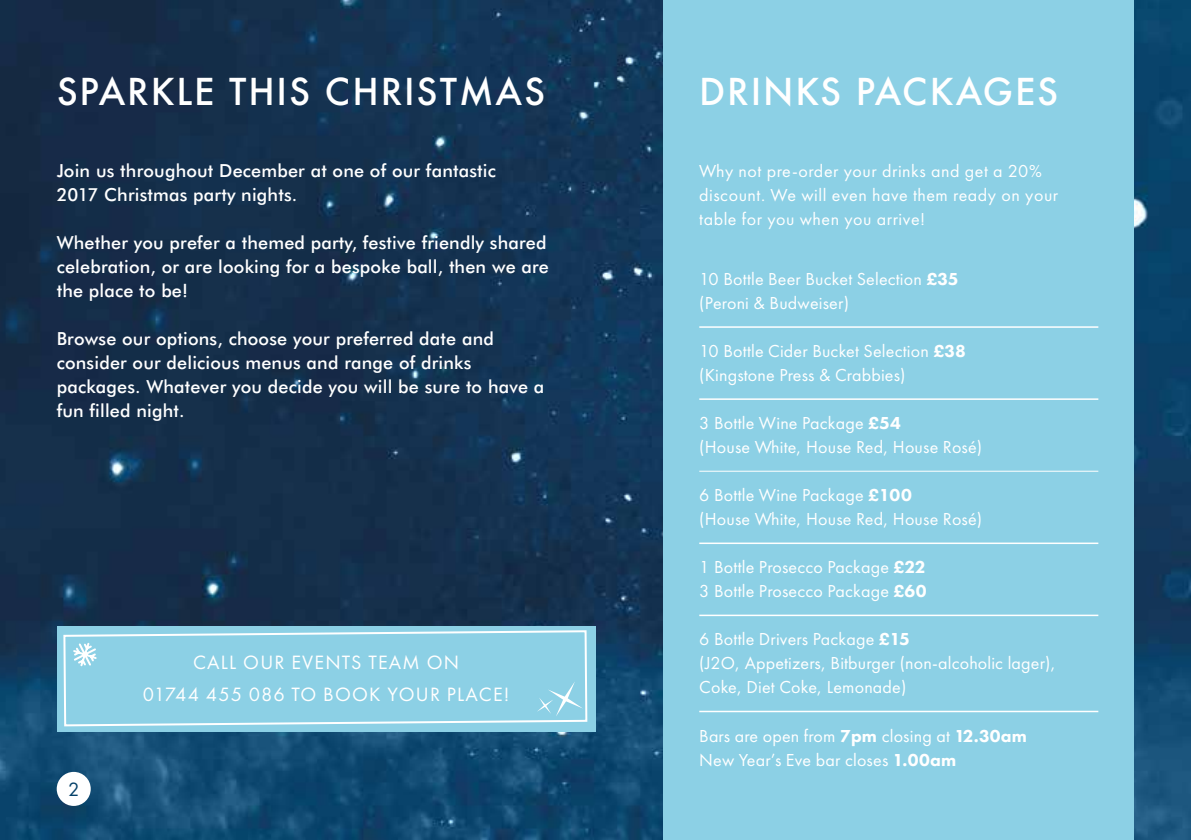
<style>
.page{position:relative;width:1191px;height:840px;background:#fff}
.page>*{position:absolute;margin:0;border:0;box-sizing:border-box;transform-origin:0 0}
.t1{font:500 36px "Futura";letter-spacing:.05em;color:#fff}
.t2{font:20px/32px "Futura PT";letter-spacing:.06em;color:#fff;text-align:center}
.t3{font:20px "Futura PT";color:#064169}
.t4{font:18px/24px "Futura PT";letter-spacing:.01em;color:#fff}
.t5{font:500 18px/24px "Futura BT";letter-spacing:.01em;color:#fff}
.t6{font:18px/24px "Futura PT";letter-spacing:.03em;color:#fff}
.s1{font-weight:800}
</style>
<div class="page">
<img style="left:0;top:0;width:1191px;height:839px">
<div style="left:663px;top:0;width:471px;height:839px;background:#8cd0e5"></div>
<div style="left:57px;top:625px;width:538px;height:105px;background:#8cd0e5"></div>
<hr style="left:699px;top:326px;width:399px;height:1px;background:#fff">
<hr style="left:699px;top:398px;width:399px;height:1px;background:#fff">
<hr style="left:699px;top:470px;width:399px;height:1px;background:#fff">
<hr style="left:699px;top:542px;width:399px;height:1px;background:#fff">
<hr style="left:699px;top:614px;width:399px;height:1px;background:#fff">
<hr style="left:699px;top:710px;width:399px;height:1px;background:#fff">
<svg style="left:63px;top:630px;width:525px;height:97px"></svg>
<svg style="left:537px;top:681px;width:46px;height:35px"></svg>
<div style="left:57px;top:771px;width:34px;height:34px;background:#fff;border-radius:50%"></div>
<h1 class="t1" style="left:57px;top:67px;width:490px">SPARKLE THIS CHRISTMAS</h1>
<h1 class="t1" style="left:699px;top:67px;width:360px">DRINKS PACKAGES</h1>
<p class="t5" style="left:57px;top:158px;width:441px">Join us throughout December at one of our fantastic<br>2017 Christmas party nights.</p>
<p class="t5" style="left:57px;top:230px;width:494px">Whether you prefer a themed party, festive friendly shared celebration, or are looking for a bespoke ball, then we are the place to be!</p>
<p class="t5" style="left:57px;top:326px;width:489px">Browse our options, choose your preferred date and consider our delicious menus and range of drinks packages. Whatever you decide you will be sure to have a fun filled night.</p>
<p class="t3" style="left:68px;top:776px;width:13px">2</p>
<p class="t2" style="left:143px;top:646px;width:368px">CALL OUR EVENTS TEAM ON<br>01744 455 086 TO BOOK YOUR PLACE!</p>
<p class="t6" style="left:699px;top:159px;width:360px">Why not pre-order your drinks and get a 20% discount. We will even have them ready on your table for you when you arrive!</p>
<p class="t4" style="left:699px;top:267px;width:261px">10 Bottle Beer Bucket Selection <span class="s1">£35 </span>(Peroni &amp; Budweiser)</p>
<p class="t4" style="left:699px;top:339px;width:268px">10 Bottle Cider Bucket Selection <span class="s1">£38 </span>(Kingstone Press &amp; Crabbies)</p>
<p class="t4" style="left:699px;top:411px;width:284px">3 Bottle Wine Package <span class="s1">£54<br></span>(House White, House Red, House Rosé)</p>
<p class="t4" style="left:699px;top:483px;width:284px">6 Bottle Wine Package <span class="s1">£100<br></span>(House White, House Red, House Rosé)</p>
<p class="t4" style="left:699px;top:555px;width:229px">1 Bottle Prosecco Package <span class="s1">£22<br></span>3 Bottle Prosecco Package <span class="s1">£60</span></p>
<p class="t4" style="left:699px;top:627px;width:358px">6 Bottle Drivers Package <span class="s1">£15<br></span>(J2O, Appetizers, Bitburger (non-alcoholic lager),<br>Coke, Diet Coke, Lemonade)</p>
<p class="t4" style="left:699px;top:723px;width:329px">Bars are open from <span class="s1">7pm</span> closing at <span class="s1">12.30am<br></span>New Year’s Eve bar closes <span class="s1">1.00am</span></p>
</div>
